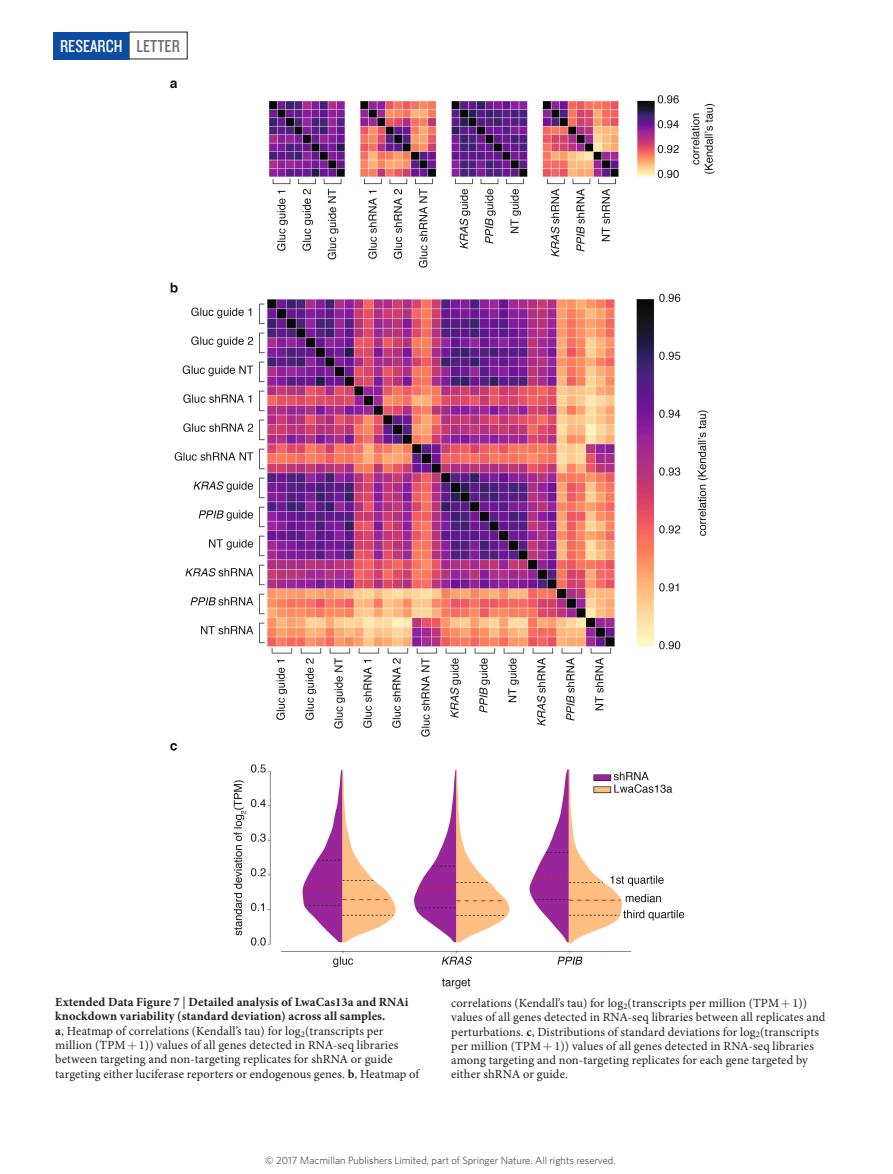
<style>
.page{position:relative;width:893px;height:1174px;background:#fff}
.page>*{position:absolute;margin:0;border:0;box-sizing:border-box;transform-origin:0 0}
.t1{font:18px "Knockout 29 Junior Ltweight";color:#fff}
.t2{font:12.45px/14.2px "Minion Pro";letter-spacing:.01em;color:#231f20}
.t3{font:300 10.5px "Whitney";color:#231f20}
.s1{color:#6c6d70}
.s2{font-weight:700}
</style>
<div class="page">
<div style="left:53px;top:32px;width:76px;height:27px;background:#0d4da1"></div>
<img style="left:170px;top:81px;width:545px;height:907px">
<h1 class="t1" style="left:60px;top:34px;width:121px">RESEARCH <span class="s1">LETTER</span></h1>
<p class="t2" style="left:55px;top:995px;width:365px"><span class="s2">Extended Data Figure 7</span> | <span class="s2">Detailed analysis of LwaCas13a and RNAi knockdown variability (standard deviation) across all samples.<br>a</span>, Heatmap of correlations (Kendall’s tau) for log<sub>2</sub>(transcripts per million (TPM 1)) values of all genes detected in RNA-seq libraries between targeting and non-targeting replicates for shRNA or guide targeting either luciferase reporters or endogenous genes. <span class="s2">b</span>, Heatmap of</p>
<p class="t2" style="left:451px;top:996px;width:376px">correlations (Kendall’s tau) for log<sub>2</sub>(transcripts per million (TPM 1)) values of all genes detected in RNA-seq libraries between all replicates and perturbations. <span class="s2">c</span>, Distributions of standard deviations for log<sub>2</sub>(transcripts per million (TPM 1)) values of all genes detected in RNA-seq libraries among targeting and non-targeting replicates for each gene targeted by either shRNA or guide.</p>
<p class="t3" style="left:265px;top:1153px;width:352px">© 2017 Macmillan Publishers Limited, part of Springer Nature. All rights reserved.</p>
</div>
